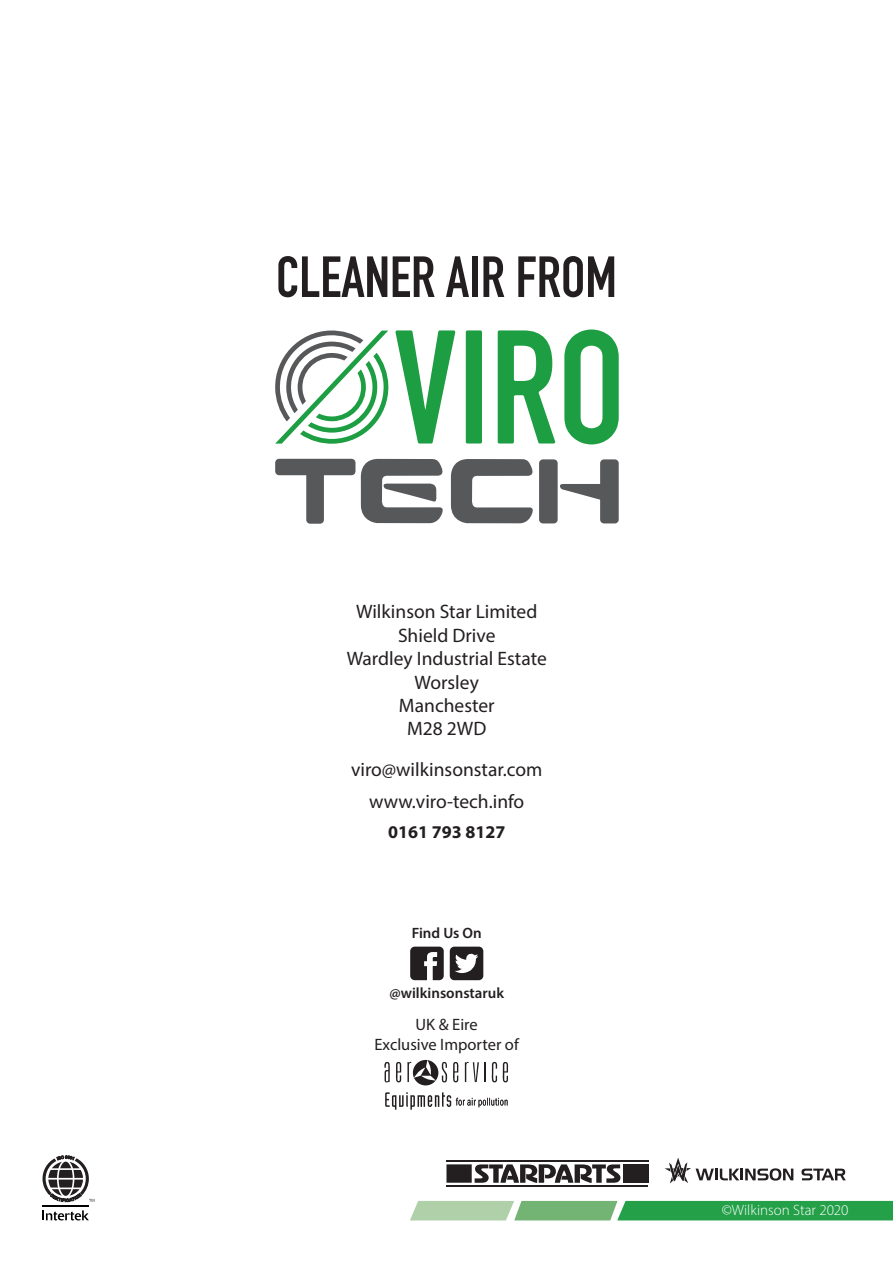
<style>
.page{position:relative;width:893px;height:1263px;background:#fff}
.page>*{position:absolute;margin:0;border:0;box-sizing:border-box;transform-origin:0 0}
.t1{font:700 57px "DIN Condensed";color:#231f20}
.t2{font:19.5px "Myriad Pro";color:#231f20}
.t3{font:700 18px "Myriad Pro";color:#231f20}
.t4{font:16.5px/19.8px "Myriad Pro";color:#231f20;text-align:center}
.t5{font:600 15px "Myriad Pro";color:#231f20}
.t6{font:300 15px "Myriad Pro";color:#fff}
</style>
<div class="page">
<svg style="left:410px;top:1201px;width:483px;height:19px;background:#57b16b"></svg>
<svg style="left:275px;top:459px;width:344px;height:65px"></svg>
<svg style="left:275px;top:330px;width:114px;height:114px"></svg>
<svg style="left:395px;top:330px;width:60px;height:113px"></svg>
<div style="left:466px;top:330px;width:16px;height:113px;background:#1d9e43;border-radius:2px"></div>
<svg style="left:498px;top:330px;width:57px;height:113px"></svg>
<svg style="left:564px;top:329px;width:55px;height:115px"></svg>
<svg style="left:475px;top:1164px;width:145px;height:19px"></svg>
<div style="left:446px;top:1164px;width:26px;height:19px;background:#231f20"></div>
<div style="left:623px;top:1164px;width:25px;height:19px;background:#231f20"></div>
<hr style="left:446px;top:1160px;width:202px;height:2px;background:#231f20">
<hr style="left:446px;top:1185px;width:202px;height:2px;background:#231f20">
<svg style="left:665px;top:1157px;width:128px;height:26px"></svg>
<svg style="left:801px;top:1168px;width:45px;height:12px"></svg>
<svg style="left:410px;top:947px;width:34px;height:33px"></svg>
<svg style="left:450px;top:947px;width:33px;height:33px"></svg>
<svg style="left:385px;top:1092px;width:122px;height:18px"></svg>
<svg style="left:465px;top:1062px;width:14px;height:20px"></svg>
<hr style="left:484px;top:1062px;width:2px;height:20px;background:#231f20">
<svg style="left:491px;top:1062px;width:18px;height:20px"></svg>
<svg style="left:384px;top:1060px;width:75px;height:25px"></svg>
<svg style="left:43px;top:1210px;width:46px;height:10px"></svg>
<hr style="left:43px;top:1205px;width:46px;height:1px;background:#000">
<svg style="left:43px;top:1155px;width:51px;height:47px"></svg>
<p class="t1" style="left:276px;top:239px;width:342px">CLEANER AIR FROM</p>
<p class="t2" style="left:356px;top:600px;width:183px">Wilkinson Star Limited</p>
<p class="t2" style="left:398px;top:623px;width:99px">Shield Drive</p>
<p class="t2" style="left:347px;top:646px;width:202px">Wardley Industrial Estate</p>
<p class="t2" style="left:415px;top:670px;width:66px">Worsley</p>
<p class="t2" style="left:399px;top:693px;width:97px">Manchester</p>
<p class="t2" style="left:407px;top:717px;width:81px">M28 2WD</p>
<p class="t2" style="left:351px;top:757px;width:193px">viro@wilkinsonstar.com</p>
<p class="t2" style="left:369px;top:789px;width:157px">www.viro-tech.info</p>
<p class="t3" style="left:388px;top:820px;width:119px">0161 793 8127</p>
<p class="t5" style="left:412px;top:924px;width:71px">Find Us On</p>
<p class="t5" style="left:389px;top:983px;width:116px">@wilkinsonstaruk</p>
<p class="t4" style="left:374px;top:1014px;width:146px">UK &amp; Eire<br>Exclusive Importer of</p>
<p class="t6" style="left:722px;top:1201px;width:128px">©Wilkinson Star 2020</p>
</div>
